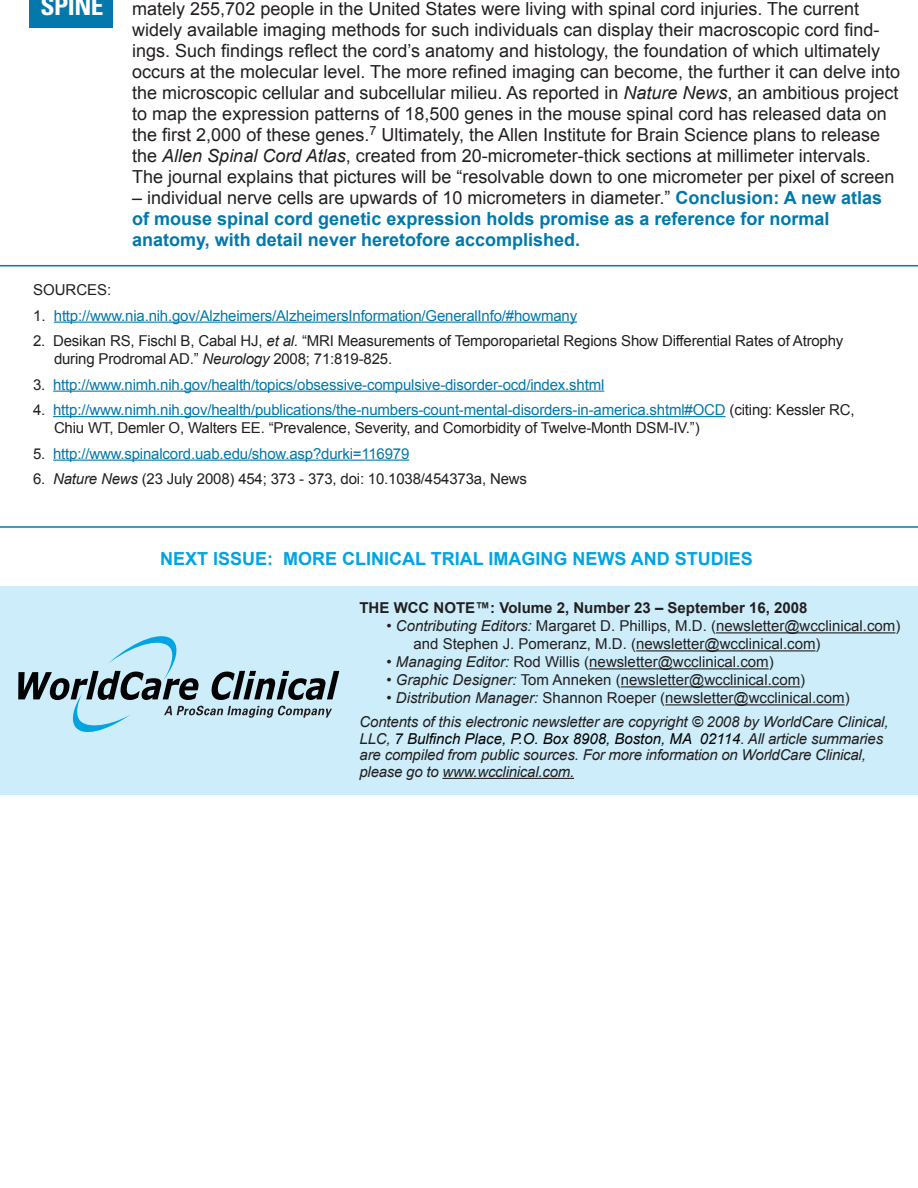
<style>
.page{position:relative;width:918px;height:1188px;background:#fff}
.page>*{position:absolute;margin:0;border:0;box-sizing:border-box;transform-origin:0 0}
.t1{font:700 condensed 25.5px "Univers";letter-spacing:-.02em;color:#fff}
.t2{font:18px/21px "Arial";color:#231f20}
.t3{font:700 18px/21px "Arial";color:#0078ab}
.t4{font:700 18px "Arial";color:#00a4e3}
.t5{font:15px/18px "Arial";letter-spacing:-.01em;color:#231f20}
.t6{font:italic 15px/16.5px "Arial";letter-spacing:-.01em;color:#231f20}
.t7{font:15px "Arial";letter-spacing:-.01em;color:#0078ab}
.t8{font:700 15px "Arial";color:#231f20}
.s1{font-style:italic}
.s2{font-weight:400;color:#231f20}
.s3{color:#231f20}
.s4{color:#0078ab}
.s5{font-style:normal}
.s6{color:#010101}
</style>
<div class="page">
<hr style="left:0;top:526px;width:918px;height:2px;background:#0578ab">
<div style="left:0;top:586px;width:918px;height:209px;background:#ccedf9"></div>
<hr style="left:716px;top:632px;width:179px;height:1px;background:#231f20">
<hr style="left:636px;top:650px;width:180px;height:1px;background:#231f20">
<hr style="left:589px;top:668px;width:180px;height:1px;background:#231f20">
<hr style="left:621px;top:686px;width:179px;height:1px;background:#231f20">
<hr style="left:665px;top:704px;width:180px;height:1px;background:#231f20">
<hr style="left:442px;top:778px;width:132px;height:1px;background:#231f20">
<svg style="left:18px;top:636px;width:321px;height:96px"></svg>
<hr style="left:0;top:265px;width:918px;height:1px;background:#0578ab">
<hr style="left:54px;top:322px;width:523px;height:1px;background:#0078ab">
<hr style="left:53px;top:391px;width:551px;height:1px;background:#0078ab">
<hr style="left:53px;top:416px;width:673px;height:1px;background:#0078ab">
<hr style="left:53px;top:460px;width:356px;height:1px;background:#0078ab">
<div style="left:29px;top:0;width:84px;height:28px;background:#0578ab"></div>
<h1 class="t1" style="left:41px;top:-10px;width:65px">SPINE</h1>
<p class="t2" style="left:132px;top:-2px;width:770px">mately 255,702 people in the United States were living with spinal cord injuries. The current widely available imaging methods for such individuals can display their macroscopic cord find&shy;ings. Such findings reflect the cord’s anatomy and histology, the foundation of which ultimately occurs at the molecular level. The more refined imaging can become, the further it can delve into the microscopic cellular and subcellular milieu. As reported in <span class="s1">Nature News</span>, an ambitious project to map the expression patterns of 18,500 genes in the mouse spinal cord has released data on the first 2,000 of these genes.<sup>7</sup> Ultimately, the Allen Institute for Brain Science plans to release the <span class="s1">Allen Spinal Cord Atlas</span>, created from 20-micrometer-thick sections at millimeter intervals.<br>The journal explains that pictures will be “resolvable down to one micrometer per pixel of screen</p>
<p class="t3" style="left:132px;top:187px;width:751px"><span class="s2">– individual nerve cells are upwards of 10 micrometers in diameter.”</span> Conclusion: A new atlas of mouse spinal cord genetic expression holds promise as a reference for normal anatomy, with detail never heretofore accomplished.</p>
<p class="t5" style="left:33px;top:281px;width:80px">SOURCES:</p>
<p class="t7" style="left:33px;top:307px;width:546px"><span class="s3">1.</span> http://www.nia.nih.gov/Alzheimers/AlzheimersInformation/GeneralInfo/#howmany</p>
<p class="t5" style="left:54px;top:332px;width:791px;text-indent:-21px">2. Desikan RS, Fischl B, Cabal HJ, <span class="s1">et al.</span> “MRI Measurements of Temporoparietal Regions Show Differential Rates of Atrophy during Prodromal AD.” <span class="s1">Neurology</span> 2008; 71:819-825.</p>
<p class="t7" style="left:33px;top:376px;width:573px"><span class="s3">3.</span> http://www.nimh.nih.gov/health/topics/obsessive-compulsive-disorder-ocd/index.shtml</p>
<p class="t5" style="left:54px;top:401px;width:802px;text-indent:-21px">4. <span class="s4">http://www.nimh.nih.gov/health/publications/the-numbers-count-mental-disorders-in-america.shtml#OCD</span> (citing: Kessler RC,<br>Chiu WT, Demler O, Walters EE. “Prevalence, Severity, and Comorbidity of Twelve-Month DSM-IV.”)</p>
<p class="t7" style="left:33px;top:445px;width:378px"><span class="s3">5.</span> http://www.spinalcord.uab.edu/show.asp?durki=116979</p>
<p class="t5" style="left:33px;top:470px;width:495px">6. <span class="s1">Nature News</span> (23 July 2008) 454; 373 - 373, doi: 10.1038/454373a, News</p>
<p class="t4" style="left:160px;top:548px;width:594px">NEXT ISSUE: MORE CLINICAL TRIAL IMAGING NEWS AND STUDIES</p>
<p class="t8" style="left:360px;top:600px;width:450px">THE WCC NOTE™: Volume 2, Number 23 – September 16, 2008</p>
<p class="t5" style="left:414px;top:617px;width:488px;text-indent:-27px"><span class="s1">• Contributing Editors:</span> Margaret D. Phillips, M.D. (newsletter@wcclinical.com) and Stephen J. Pomeranz, M.D. (newsletter@wcclinical.com)</p>
<p class="t5" style="left:387px;top:653px;width:389px"><span class="s1">• Managing Editor:</span> Rod Willis (newsletter@wcclinical.com)</p>
<p class="t5" style="left:387px;top:671px;width:420px"><span class="s1">• Graphic Designer:</span> Tom Anneken (newsletter@wcclinical.com)</p>
<p class="t6" style="left:360px;top:686px;width:531px;line-height:24px;text-indent:27px">• Distribution Manager: <span class="s5">Shannon Roeper (newsletter@wcclinical.com)<br></span>Contents of this electronic newsletter are copyright © 2008 by WorldCare Clinical,</p>
<p class="t6" style="left:360px;top:730px;width:525px">LLC, <span class="s6">7 Bulfinch Place, P.O. Box 8908, Boston, MA 02114</span>. All article summaries are compiled from public sources. For more information on WorldCare Clinical, please go to www.wcclinical.com.</p>
</div>
